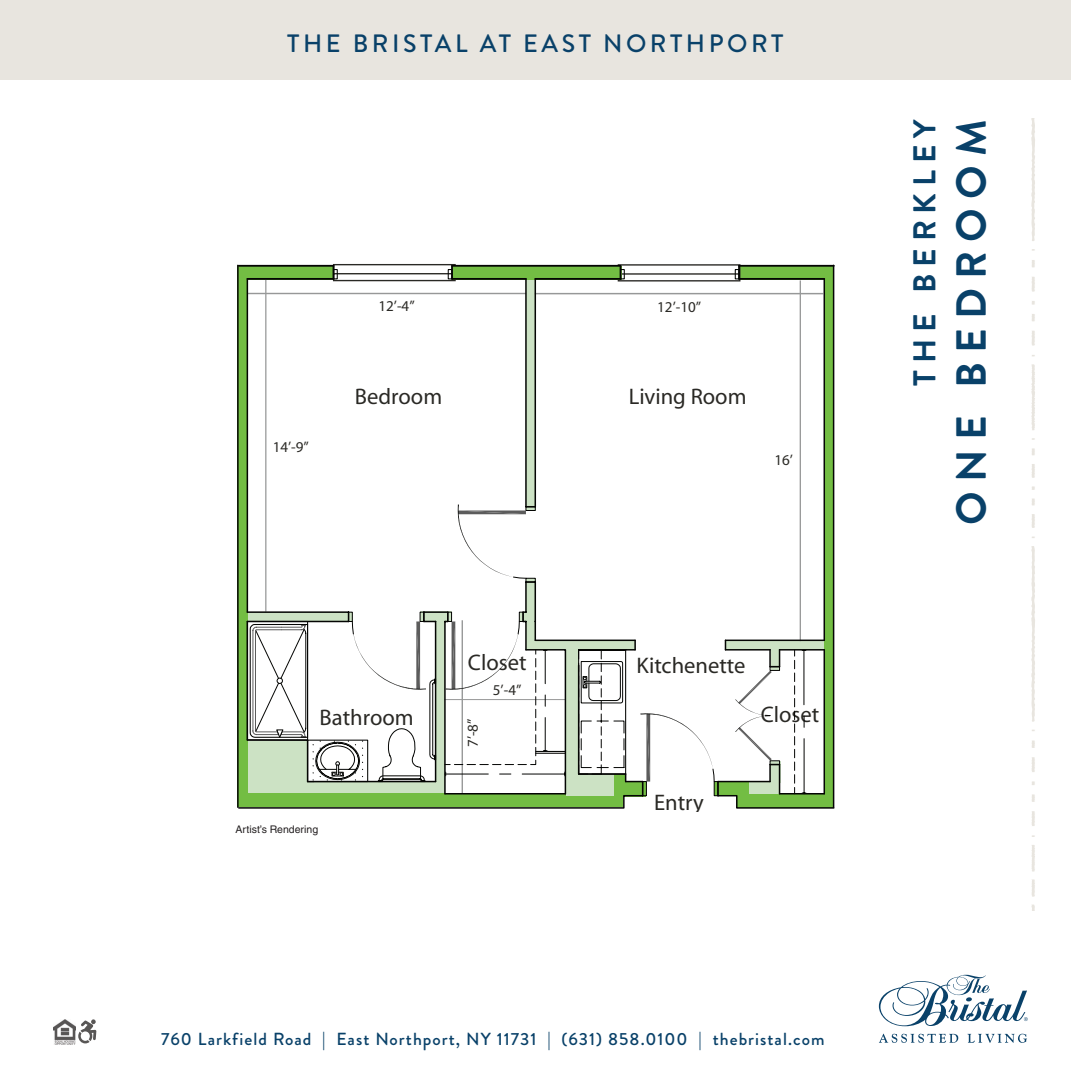
<style>
.page{position:relative;width:1071px;height:1071px;background:#fff}
.page>*{position:absolute;margin:0;border:0;box-sizing:border-box;transform-origin:0 0}
.t1{font:700 42px "Brandon Grotesque";letter-spacing:.22em;color:#094169}
.t2{font:700 31.5px "Brandon Grotesque";letter-spacing:.22em;color:#094169}
.t3{font:500 25.2px "Brandon Grotesque";letter-spacing:.14em;color:#094169}
.t4{font:22.57px "Myriad";color:#2a2925}
.t5{font:500 17.5px "Brandon Grotesque";letter-spacing:.06em;color:#094169}
.t6{font:15.05px "Myriad";color:#2a2925}
.t7{font:10.5px "Helvetica LT Std";color:#231f20}
</style>
<div class="page">
<div style="left:0;top:0;width:1071px;height:79px;background:#e8e5df"></div>
<svg style="left:879px;top:1034px;width:79px;height:9px"></svg>
<svg style="left:967px;top:1034px;width:60px;height:9px"></svg>
<svg style="left:879px;top:975px;width:149px;height:51px"></svg>
<svg style="left:78px;top:1019px;width:18px;height:24px"></svg>
<img style="left:53px;top:1019px;width:23px;height:25px">
<svg style="left:1032px;top:260px;width:3px;height:7px"></svg>
<svg style="left:1031px;top:277px;width:4px;height:15px"></svg>
<svg style="left:1032px;top:301px;width:3px;height:4px"></svg>
<svg style="left:1032px;top:314px;width:3px;height:7px"></svg>
<svg style="left:1031px;top:331px;width:4px;height:15px"></svg>
<svg style="left:1031px;top:119px;width:4px;height:122px"></svg>
<svg style="left:1032px;top:741px;width:3px;height:7px"></svg>
<svg style="left:1031px;top:757px;width:4px;height:15px"></svg>
<svg style="left:1032px;top:781px;width:3px;height:4px"></svg>
<svg style="left:1032px;top:794px;width:3px;height:8px"></svg>
<svg style="left:1031px;top:811px;width:4px;height:15px"></svg>
<svg style="left:1031px;top:546px;width:4px;height:176px"></svg>
<svg style="left:1032px;top:448px;width:3px;height:7px"></svg>
<svg style="left:1031px;top:464px;width:4px;height:14px"></svg>
<svg style="left:1032px;top:486px;width:3px;height:4px"></svg>
<svg style="left:1032px;top:499px;width:3px;height:6px"></svg>
<svg style="left:1031px;top:514px;width:4px;height:14px"></svg>
<svg style="left:1031px;top:364px;width:4px;height:66px"></svg>
<svg style="left:1031px;top:905px;width:4px;height:5px"></svg>
<svg style="left:1031px;top:879px;width:4px;height:18px"></svg>
<svg style="left:1031px;top:845px;width:4px;height:27px"></svg>
<div style="left:238px;top:267px;width:96px;height:13px;background:#73bd43"></div>
<div style="left:740px;top:267px;width:93px;height:13px;background:#73bd43"></div>
<div style="left:526px;top:278px;width:10px;height:233px;background:#cce2c4"></div>
<div style="left:526px;top:578px;width:9px;height:72px;background:#cce2c4"></div>
<div style="left:824px;top:267px;width:9px;height:531px;background:#73bd43"></div>
<div style="left:238px;top:266px;width:10px;height:532px;background:#73bd43"></div>
<div style="left:420px;top:612px;width:31px;height:9px;background:#cce2c4"></div>
<hr style="left:247px;top:293px;width:279px;height:1px;background:#979898">
<hr style="left:536px;top:293px;width:287px;height:1px;background:#979898">
<hr style="left:265px;top:279px;width:1px;height:332px;background:#979898">
<hr style="left:800px;top:281px;width:1px;height:360px;background:#979898">
<hr style="left:824px;top:279px;width:1px;height:361px;background:#040503">
<hr style="left:833px;top:265px;width:1px;height:542px;background:#040503">
<hr style="left:239px;top:265px;width:95px;height:2px;background:#040503">
<hr style="left:739px;top:265px;width:95px;height:2px;background:#040503">
<hr style="left:739px;top:278px;width:85px;height:2px;background:#040503">
<hr style="left:525px;top:582px;width:2px;height:30px;background:#040503">
<hr style="left:525px;top:279px;width:2px;height:228px;background:#040503">
<hr style="left:535px;top:582px;width:1px;height:58px;background:#040503">
<hr style="left:535px;top:279px;width:1px;height:228px;background:#040503">
<hr style="left:424px;top:611px;width:24px;height:2px;background:#040503">
<hr style="left:247px;top:611px;width:102px;height:2px;background:#040503">
<svg style="left:458px;top:504px;width:77px;height:79px"></svg>
<svg style="left:237px;top:620px;width:598px;height:189px"></svg>
<svg style="left:640px;top:713px;width:74px;height:69px"></svg>
<hr style="left:824px;top:650px;width:1px;height:144px;background:#040503">
<hr style="left:725px;top:640px;width:99px;height:1px;background:#040503">
<hr style="left:247px;top:279px;width:1px;height:333px;background:#040503">
<hr style="left:237px;top:265px;width:2px;height:542px;background:#040503">
<svg style="left:246px;top:612px;width:190px;height:171px"></svg>
<svg style="left:445px;top:611px;width:181px;height:184px"></svg>
<svg style="left:735px;top:650px;width:45px;height:144px"></svg>
<hr style="left:804px;top:650px;width:1px;height:55px;background:#040503">
<hr style="left:804px;top:739px;width:1px;height:55px;background:#040503">
<svg style="left:794px;top:650px;width:1px;height:144px"></svg>
<hr style="left:247px;top:278px;width:86px;height:2px;background:#040503">
<svg style="left:332px;top:264px;width:409px;height:18px"></svg>
<div style="left:714px;top:781px;width:4px;height:15px;border:1px solid #040503"></div>
<div style="left:642px;top:781px;width:5px;height:15px;border:1px solid #040503"></div>
<div style="left:526px;top:506px;width:10px;height:5px;border:1px solid #040503"></div>
<div style="left:526px;top:578px;width:10px;height:4px;border:1px solid #040503"></div>
<div style="left:348px;top:612px;width:5px;height:10px;border:1px solid #040503"></div>
<div style="left:420px;top:612px;width:4px;height:10px;border:1px solid #040503"></div>
<div style="left:447px;top:612px;width:5px;height:10px;border:1px solid #040503"></div>
<div style="left:519px;top:612px;width:4px;height:10px;border:1px solid #040503"></div>
<div style="left:770px;top:760px;width:10px;height:5px;border:1px solid #040503"></div>
<div style="left:770px;top:666px;width:10px;height:5px;border:1px solid #040503"></div>
<div style="left:448px;top:269px;width:5px;height:10px;border:1px solid #040503"></div>
<div style="left:333px;top:269px;width:5px;height:10px;border:1px solid #040503"></div>
<div style="left:735px;top:269px;width:5px;height:10px;border:1px solid #040503"></div>
<div style="left:620px;top:269px;width:5px;height:10px;border:1px solid #040503"></div>
<h3 class="t3" style="left:287px;top:26px;width:498px">THE BRISTAL AT EAST NORTHPORT</h3>
<p class="t6" style="left:378px;top:299px;width:38px">12’-4”</p>
<p class="t6" style="left:657px;top:300px;width:45px">12’-10”</p>
<p class="t6" style="left:273px;top:440px;width:38px">14’-9”</p>
<p class="t4" style="left:355px;top:386px;width:89px">Bedroom</p>
<p class="t4" style="left:629px;top:386px;width:119px">Living Room</p>
<p class="t6" style="left:774px;top:452px;width:20px">16’</p>
<p class="t4" style="left:320px;top:706px;width:96px">Bathroom</p>
<p class="t7" style="left:236px;top:823px;width:84px">Artist’s Rendering</p>
<p class="t4" style="left:468px;top:651px;width:60px">Closet</p>
<p class="t6" style="left:465px;top:747px;width:30px;rotate:-90deg">7’-8”</p>
<p class="t6" style="left:493px;top:683px;width:30px">5’-4”</p>
<p class="t4" style="left:637px;top:654px;width:111px">Kitchenette</p>
<p class="t4" style="left:761px;top:703px;width:60px">Closet</p>
<p class="t4" style="left:654px;top:791px;width:51px">Entry</p>
<p class="t5" style="left:161px;top:1027px;width:665px">760 Larkfield Road | East Northport, NY 11731 | (631) 858.0100 | thebristal.com</p>
<h2 class="t2" style="left:903px;top:386px;width:269px;rotate:-90deg">THE BERKLEY</h2>
<h1 class="t1" style="left:942px;top:525px;width:407px;rotate:-90deg">ONE BEDROOM</h1>
</div>
